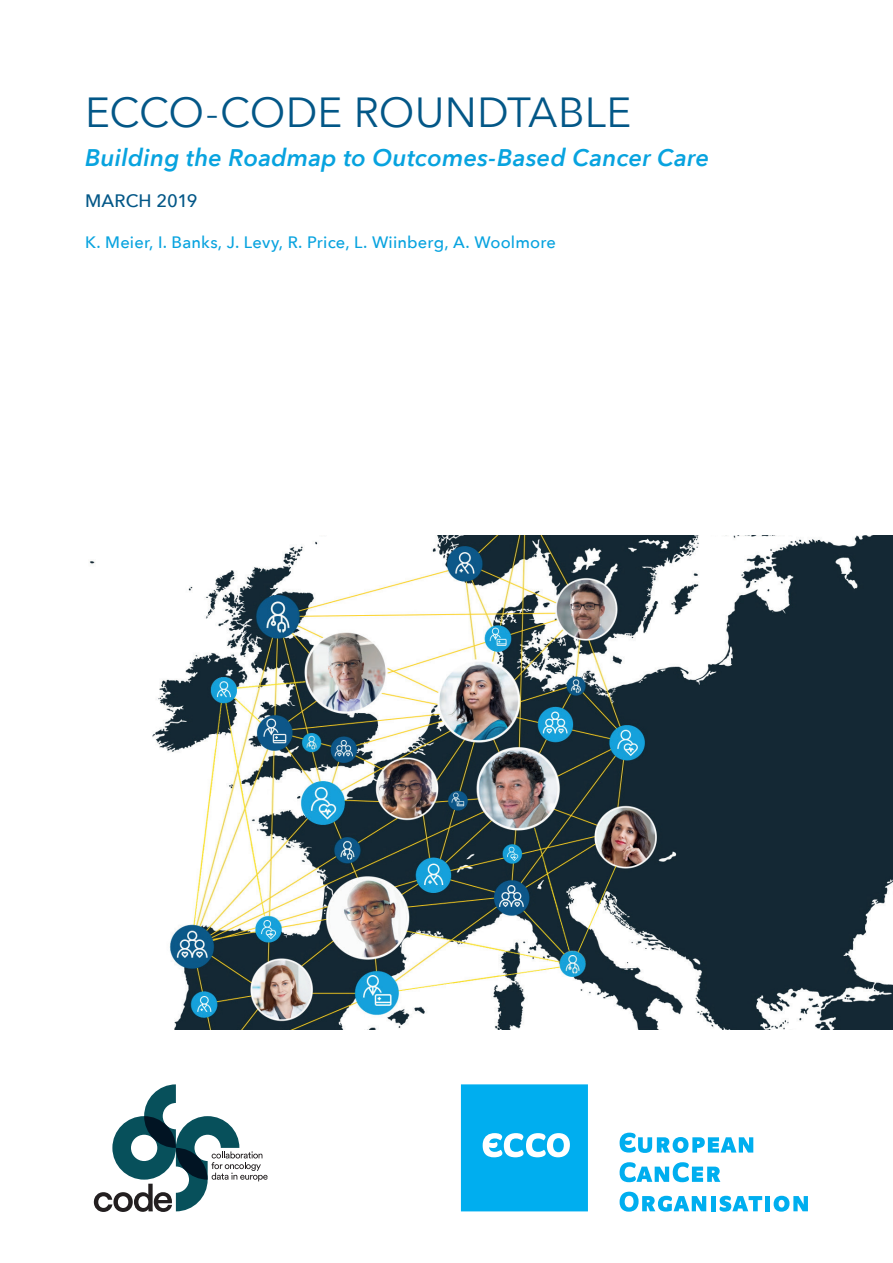
<style>
.page{position:relative;width:893px;height:1263px;background:#fff}
.page>*{position:absolute;margin:0;border:0;box-sizing:border-box;transform-origin:0 0}
.t1{font:42px "Avenir Next";color:#035787}
.t2{font:italic 600 24px "Avenir Next";letter-spacing:.01em;color:#08a3df}
.t3{font:500 18px "Avenir Next";letter-spacing:.005em;color:#035787}
.t4{font:500 16.5px "Avenir Next";letter-spacing:.01em;color:#08a3df}
</style>
<div class="page">
<svg style="left:94px;top:1084px;width:174px;height:128px"></svg>
<img style="left:89px;top:536px;width:804px;height:493px">
<svg style="left:461px;top:1084px;width:127px;height:127px;background:#13b4f0"></svg>
<svg style="left:620px;top:1133px;width:133px;height:20px"></svg>
<svg style="left:774px;top:1196px;width:34px;height:16px"></svg>
<div style="left:765px;top:1196px;width:5px;height:15px;background:#00aeef"></div>
<svg style="left:719px;top:1196px;width:43px;height:16px"></svg>
<div style="left:711px;top:1196px;width:5px;height:15px;background:#00aeef"></div>
<svg style="left:620px;top:1192px;width:86px;height:20px"></svg>
<svg style="left:620px;top:1162px;width:100px;height:20px"></svg>
<h1 class="t1" style="left:85px;top:77px;width:548px">ECCO-CODE ROUNDTABLE</h1>
<h2 class="t2" style="left:85px;top:137px;width:626px">Building the Roadmap to Outcomes-Based Cancer Care</h2>
<p class="t3" style="left:85px;top:185px;width:114px">MARCH 2019</p>
<p class="t4" style="left:85px;top:228px;width:472px">K. Meier, I. Banks, J. Levy, R. Price, L. Wiinberg, A. Woolmore</p>
</div>
